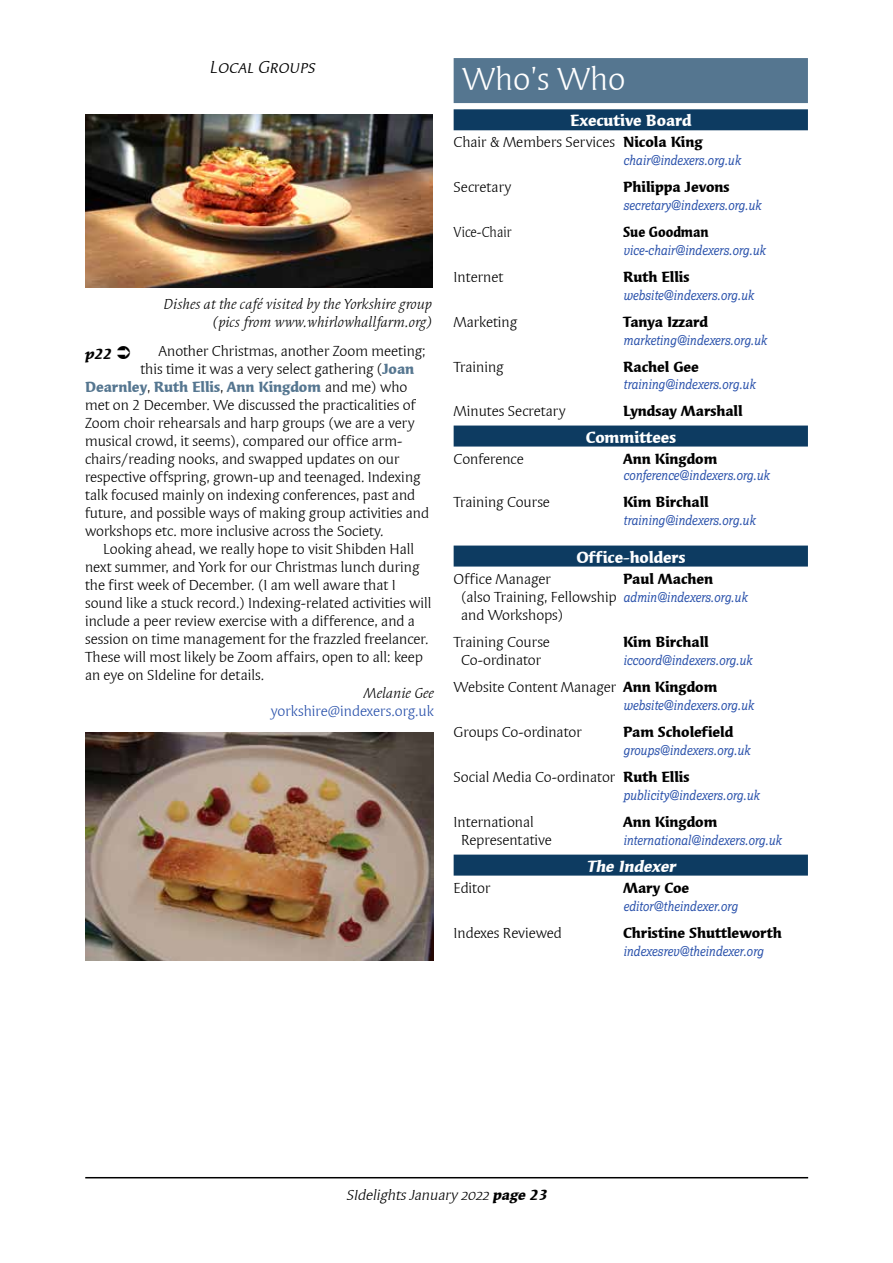
<style>
.page{position:relative;width:893px;height:1263px;background:#fff}
.page>*{position:absolute;margin:0;border:0;box-sizing:border-box;transform-origin:0 0}
.t1{font:33px "Syndor OSITCTT Book";color:#fff}
.t2{font:italic 18px "Syndor SCITCTT Book";color:#000}
.t3{font:16.5px "Syndor OSITCTT Bold";color:#fff}
.t4{font:italic 16.5px "Syndor OSITCTT Bold";color:#fff}
.t5{font:15px/18px "Syndor ITCTT Book";color:#000}
.t6{font:italic 15px/18px "Syndor ITCTT Book";color:#000;text-align:right}
.t7{font:15px "Syndor OSITCTT Bold";color:#000}
.t8{font:15px "Syndor ITCTT Bold";color:#000}
.t9{font:15px "Syndor ITCTT Bold";color:#557690}
.t10{font:italic 15px "Syndor OSITCTT Book";color:#000}
.t11{font:15px "Syndor ITCTT Book";color:#2850aa}
.t12{font:15px "Syndor ITCTT Book";color:#000;scale:.9 1}
.t13{font:15px "Syndor ITCTT Bold";color:#000;scale:.9 1}
.t14{font:italic 15px "Syndor ITCTT Bold";color:#000}
.t15{font:italic 13.5px "Lexia Da Ma";color:#2850aa;scale:.9 1}
.s1{font-family:"Syndor ITCTT Bold";color:#557690}
.s2{font-family:"Syndor ITCTT Book";color:#000}
.s3{font-family:"Syndor ITCTT Bold"}
.s4{font-family:"Lexia Da Ma";font-style:italic;font-size:13.5px;color:#2850aa}
</style>
<div class="page">
<hr style="left:85px;top:1177px;width:723px;height:1px;background:#000">
<div style="left:454px;top:58px;width:354px;height:45px;background:#557690"></div>
<div style="left:454px;top:109px;width:354px;height:21px;background:#0d3b61"></div>
<div style="left:454px;top:425px;width:354px;height:21px;background:#0d3b61"></div>
<div style="left:454px;top:545px;width:354px;height:21px;background:#0d3b61"></div>
<div style="left:454px;top:854px;width:354px;height:21px;background:#0d3b61"></div>
<img style="left:85px;top:732px;width:349px;height:228px">
<img style="left:85px;top:114px;width:348px;height:173px">
<p class="t2" style="left:209px;top:57px;width:111px">Local Groups</p>
<p class="t6" style="left:164px;top:295px;width:270px">Dishes at the café visited by the Yorkshire group (pics from www.whirlowhallfarm.org)</p>
<p class="t5" style="left:140px;top:342px;width:287px;text-indent:18px">Another Christmas, another Zoom meeting; this time it was a very select gathering (<span class="s1">Joan</span></p>
<p class="t9" style="left:85px;top:377px;width:324px">Dearnley<span class="s2">,</span> Ruth Ellis<span class="s2">,</span> Ann Kingdom <span class="s2">and me) who</span></p>
<p class="t5" style="left:85px;top:396px;width:345px">met on 2 December. We discussed the practicalities of Zoom choir rehearsals and harp groups (we are a very musical crowd, it seems), compared our office arm&shy;chairs/reading nooks, and swapped updates on our respective offspring, grown-up and teenaged. Indexing talk focused mainly on indexing conferences, past and future, and possible ways of making group activities and workshops etc. more inclusive across the Society.</p>
<p class="t5" style="left:85px;top:540px;width:348px;text-indent:18px">Looking ahead, we really hope to visit Shibden Hall next summer, and York for our Christmas lunch during the first week of December. (I am well aware that I sound like a stuck record.) Indexing-related activities will include a peer review exercise with a difference, and a session on time management for the frazzled freelancer.<br>These will most likely be Zoom affairs, open to all: keep an eye on SIdeline for details.</p>
<p class="t6" style="left:363px;top:684px;width:72px">Melanie Gee</p>
<p class="t11" style="left:271px;top:702px;width:164px">yorkshire@indexers.org.uk</p>
<p class="t14" style="left:85px;top:345px;width:28px">p22</p>
<h1 class="t1" style="left:462px;top:61px;width:165px">Who’s Who</h1>
<p class="t3" style="left:570px;top:111px;width:123px">Executive Board</p>
<p class="t5" style="left:454px;top:134px;width:250px">Chair &amp; Members Services <span class="s3">Nicola King</span></p>
<p class="t15" style="left:623px;top:153px;width:132px">chair@indexers.org.uk</p>
<p class="t5" style="left:454px;top:179px;width:59px">Secretary</p>
<p class="t8" style="left:623px;top:178px;width:108px">Philippa Jevons</p>
<p class="t15" style="left:623px;top:198px;width:155px">secretary@indexers.org.uk</p>
<p class="t12" style="left:454px;top:224px;width:66px">Vice-Chair</p>
<p class="t13" style="left:623px;top:223px;width:96px">Sue Goodman</p>
<p class="t15" style="left:623px;top:243px;width:159px">vice-chair@indexers.org.uk</p>
<p class="t5" style="left:454px;top:269px;width:51px">Internet</p>
<p class="t8" style="left:623px;top:268px;width:68px">Ruth Ellis</p>
<p class="t15" style="left:623px;top:288px;width:146px">website@indexers.org.uk</p>
<p class="t5" style="left:454px;top:314px;width:65px">Marketing</p>
<p class="t7" style="left:623px;top:313px;width:86px">Tanya Izzard</p>
<p class="t15" style="left:623px;top:333px;width:161px">marketing@indexers.org.uk</p>
<p class="t5" style="left:454px;top:359px;width:51px">Training</p>
<p class="t8" style="left:623px;top:358px;width:77px">Rachel Gee</p>
<p class="t15" style="left:623px;top:376px;width:148px">training@indexers.org.uk</p>
<p class="t5" style="left:454px;top:402px;width:113px">Minutes Secretary</p>
<p class="t7" style="left:623px;top:401px;width:121px">Lyndsay Marshall</p>
<p class="t3" style="left:586px;top:427px;width:92px">Committees</p>
<p class="t5" style="left:454px;top:450px;width:72px">Conference</p>
<p class="t8" style="left:623px;top:449px;width:96px">Ann Kingdom</p>
<p class="t15" style="left:623px;top:467px;width:164px">conference@indexers.org.uk</p>
<p class="t5" style="left:454px;top:493px;width:98px">Training Course</p>
<p class="t7" style="left:623px;top:492px;width:87px">Kim Birchall</p>
<p class="t15" style="left:623px;top:512px;width:148px">training@indexers.org.uk</p>
<p class="t3" style="left:576px;top:547px;width:110px">Office-holders</p>
<p class="t5" style="left:454px;top:570px;width:99px">Office Manager</p>
<p class="t7" style="left:623px;top:569px;width:91px">Paul Machen</p>
<p class="t5" style="left:461px;top:588px;width:287px">(also Training, Fellowship <span class="s4">admin@indexers.org.uk </span>and Workshops)</p>
<p class="t5" style="left:454px;top:633px;width:98px">Training Course</p>
<p class="t8" style="left:623px;top:632px;width:87px">Kim Birchall</p>
<p class="t5" style="left:461px;top:651px;width:82px">Co-ordinator</p>
<p class="t15" style="left:623px;top:652px;width:145px">iccoord@indexers.org.uk</p>
<p class="t5" style="left:454px;top:678px;width:265px">Website Content Manager <span class="s3">Ann Kingdom</span></p>
<p class="t15" style="left:623px;top:697px;width:146px">website@indexers.org.uk</p>
<p class="t5" style="left:454px;top:723px;width:130px">Groups Co-ordinator</p>
<p class="t7" style="left:623px;top:722px;width:111px">Pam Scholefield</p>
<p class="t15" style="left:623px;top:742px;width:142px">groups@indexers.org.uk</p>
<p class="t5" style="left:454px;top:768px;width:237px">Social Media Co-ordinator <span class="s3">Ruth Ellis</span></p>
<p class="t15" style="left:623px;top:787px;width:153px">publicity@indexers.org.uk</p>
<p class="t5" style="left:454px;top:813px;width:82px">International</p>
<p class="t8" style="left:623px;top:812px;width:96px">Ann Kingdom</p>
<p class="t5" style="left:461px;top:831px;width:92px">Representative</p>
<p class="t15" style="left:623px;top:832px;width:177px">international@indexers.org.uk</p>
<p class="t4" style="left:586px;top:856px;width:94px">The Indexer</p>
<p class="t5" style="left:454px;top:879px;width:38px">Editor</p>
<p class="t8" style="left:623px;top:878px;width:68px">Mary Coe</p>
<p class="t15" style="left:623px;top:898px;width:129px">editor@theindexer.org</p>
<p class="t5" style="left:454px;top:924px;width:110px">Indexes Reviewed</p>
<p class="t7" style="left:623px;top:923px;width:160px">Christine Shuttleworth</p>
<p class="t15" style="left:623px;top:943px;width:157px">indexesrev@theindexer.org</p>
<p class="t10" style="left:346px;top:1187px;width:206px">SIdelights January 2022 <span class="s3">page 23</span></p>
</div>
